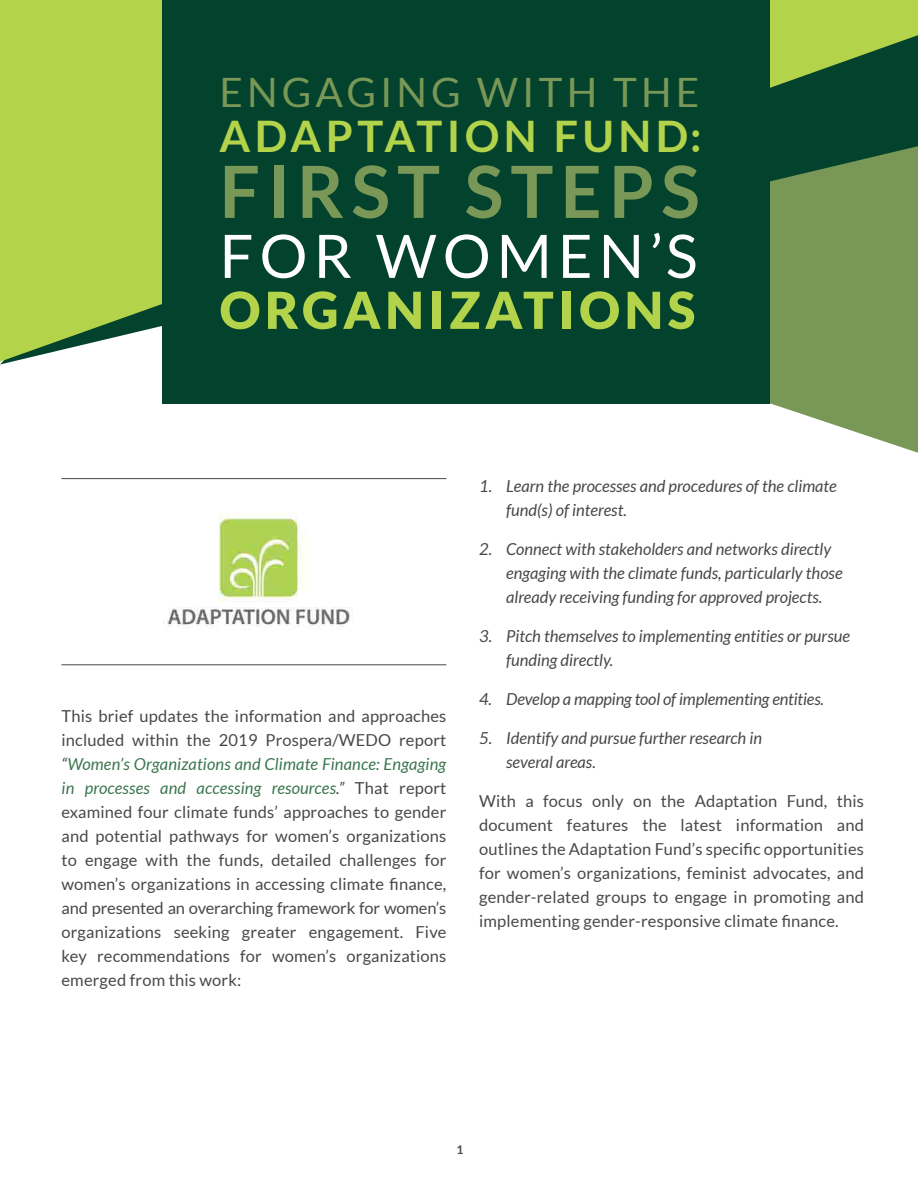
<style>
.page{position:relative;width:918px;height:1188px;background:#fff}
.page>*{position:absolute;margin:0;border:0;box-sizing:border-box;transform-origin:0 0}
.t1{font:700 72px "Lato";letter-spacing:.1em;color:#799756}
.t2{font:60px "Lato";letter-spacing:.1em;color:#fff}
.t3{font:900 51px "Lato";letter-spacing:.09em;color:#b2d34a}
.t4{font:700 43.5px "Lato";letter-spacing:.1em;color:#b2d34a}
.t5{font:40.5px "Lato";letter-spacing:.1em;color:#799756}
.t6{font:16.5px/24px "Lato";letter-spacing:.01em;color:#48484a;text-align:justify}
.t7{font:italic 16.5px/24px "Lato";color:#48484a}
.t8{font:700 12px "Lato";color:#48484a}
.s1{font-style:italic}
.s2{font-style:italic;color:#3b764f}
</style>
<div class="page">
<svg style="left:374px;top:364px;width:544px;height:89px"></svg>
<svg style="left:0;top:0;width:918px;height:362px;background:#8aae4d"></svg>
<div style="left:40px;top:446px;width:851px;height:674px;background:#fff"></div>
<div style="left:162px;top:0;width:608px;height:403px;background:#03432d"></div>
<img style="left:167px;top:513px;width:184px;height:114px">
<hr style="left:62px;top:665px;width:384px;height:1px;background:#48484a">
<hr style="left:62px;top:478px;width:384px;height:1px;background:#48484a">
<h3 class="t5" style="left:220px;top:70px;width:476px">Engaging with the</h3>
<h3 class="t4" style="left:220px;top:111px;width:483px">ADAPTATION FUND:</h3>
<h1 class="t1" style="left:220px;top:150px;width:482px">FIRST STEPS</h1>
<h2 class="t2" style="left:220px;top:223px;width:480px">for Women’s</h2>
<h3 class="t3" style="left:220px;top:280px;width:477px">ORGANIZATIONS</h3>
<p class="t6" style="left:62px;top:704px;width:386px">This brief updates the information and approaches included within the 2019 Prospera/WEDO report <span class="s1">“</span><span class="s2">Women’s Organizations and Climate Finance: Engaging in processes and accessing resources</span><span class="s1">.”</span> That report examined four climate funds’ approaches to gender and potential pathways for women’s organizations to engage with the funds, detailed challenges for women’s organizations in accessing climate finance, and presented an overarching framework for women’s organizations seeking greater engagement. Five key recommendations for women’s organizations emerged from this work:</p>
<p class="t7" style="left:506px;top:475px;width:332px;text-indent:-27px">1. Learn the processes and procedures of the climate fund(s) of interest.</p>
<p class="t7" style="left:506px;top:538px;width:338px;text-indent:-27px">2. Connect with stakeholders and networks directly engaging with the climate funds, particularly those already receiving funding for approved projects.</p>
<p class="t7" style="left:506px;top:625px;width:345px;text-indent:-27px">3. Pitch themselves to implementing entities or pursue funding directly.</p>
<p class="t7" style="left:479px;top:688px;width:347px">4. Develop a mapping tool of implementing entities.</p>
<p class="t7" style="left:506px;top:727px;width:258px;text-indent:-27px">5. Identify and pursue further research in several areas.</p>
<p class="t6" style="left:479px;top:789px;width:386px">With a focus only on the Adaptation Fund, this document features the latest information and outlines the Adaptation Fund’s specific opportunities for women’s organizations, feminist advocates, and gender-related groups to engage in promoting and implementing gender-responsive climate finance.</p>
<p class="t8" style="left:457px;top:1143px;width:8px">1</p>
</div>
